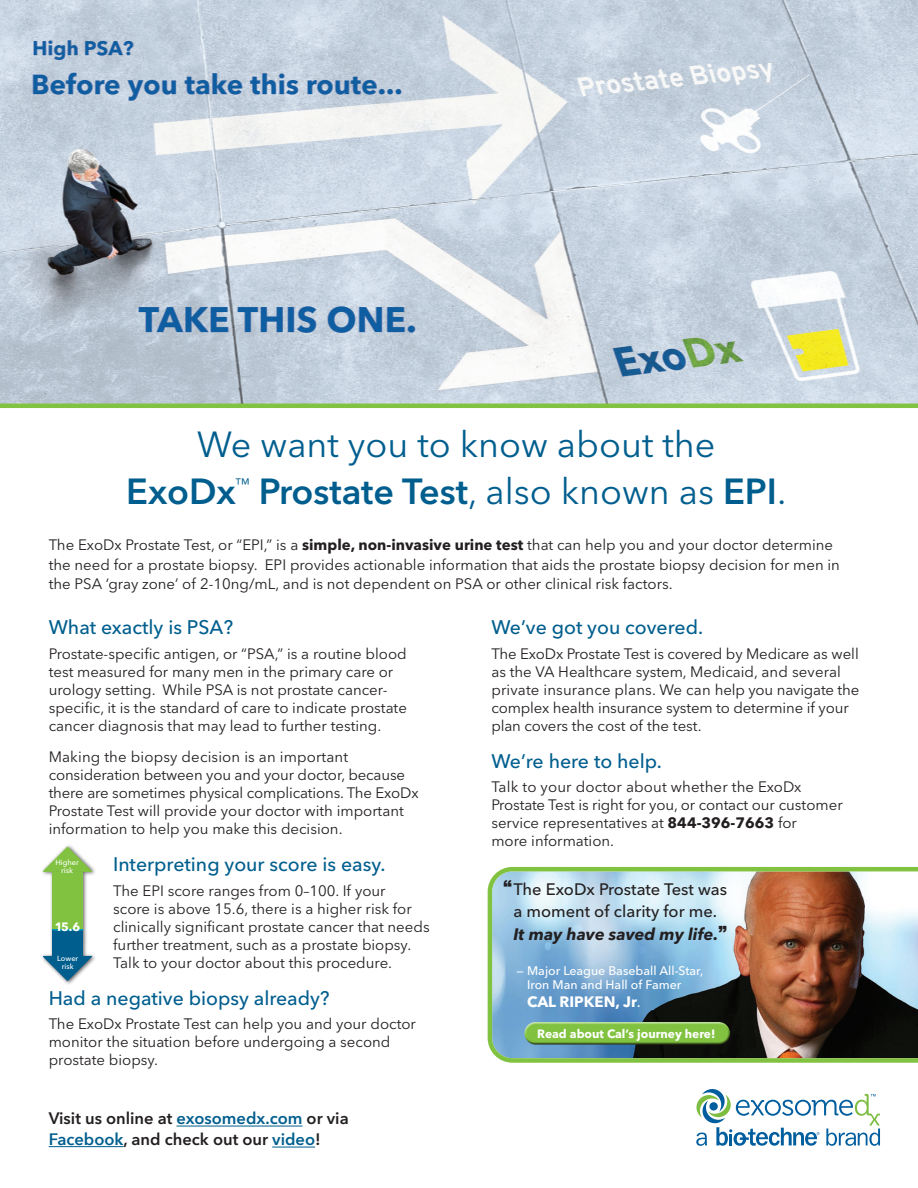
<style>
.page{position:relative;width:918px;height:1188px;background:#fff}
.page>*{position:absolute;margin:0;border:0;box-sizing:border-box;transform-origin:0 0}
.t1{font:600 36px "Avenir Next LT Pro";color:#005e8e}
.t2{font:36px "Avenir Next LT Pro";color:#005e8e}
.t3{font:500 19.5px "Avenir Next LT Pro";color:#005e8e}
.t4{font:500 16.5px/22.5px "Avenir Next LT Pro";color:#231f20;text-align:center}
.t5{font:600 16.5px/21px "Avenir Next LT Pro";color:#231f20}
.t6{font:15px/18px "Avenir Next LT Pro";color:#231f20}
.t7{font:700 15px "Avenir Next LT Pro";color:#fff}
.t8{font:15px "Avenir Next LT Pro";color:#005e8e}
.t9{font:500 12.3px/14.9px "Avenir Next LT Pro";color:#fff}
.t10{font:700 12px "Avenir Next LT Pro";color:#fff}
.t11{font:500 7.5px/7.5px "Avenir Next LT Pro";color:#fff;text-align:center}
.s1{font-weight:400}
.s2{font-weight:700}
.s3{font-weight:700;font-style:italic}
.s4{font-family:"Arial";font-weight:900}
.s5{font-weight:600;font-size:12.3px}
.s6{color:#005e8e}
.s7{font-family:"Avenir Next";color:#005e8e}
</style>
<div class="page">
<svg style="left:0;top:0;width:918px;height:408px;background:#c4d0d9"></svg>
<svg style="left:696px;top:1089px;width:184px;height:57px"></svg>
<hr style="left:176px;top:1126px;width:127px;height:1px;background:#005e8e">
<hr style="left:49px;top:1146px;width:75px;height:1px;background:#005e8e">
<hr style="left:272px;top:1147px;width:43px;height:1px;background:#005e8e">
<div style="left:40px;top:844px;width:57px;height:142px;background:#231f20;opacity:.75"></div>
<div style="left:52px;top:872px;width:31px;height:71px;background:#81c340"></div>
<div style="left:52px;top:930px;width:31px;height:26px;background:#005e8e"></div>
<svg style="left:43px;top:956px;width:49px;height:25px"></svg>
<svg style="left:43px;top:847px;width:49px;height:25px"></svg>
<hr style="left:52px;top:930px;width:31px;height:1px;background:#00b5d4">
<img style="left:487px;top:866px;width:431px;height:197px">
<div style="left:522px;top:1021px;width:209px;height:18px;background:#fff;opacity:.75"></div>
<div style="left:523px;top:1025px;width:208px;height:22px;background:#231f20;opacity:.75"></div>
<h1 class="t2" style="left:197px;top:423px;width:520px">We want you to know about the</h1>
<h1 class="t1" style="left:126px;top:469px;width:111px">ExoDx</h1>
<p class="t8" style="left:235px;top:474px;width:16px">™</p>
<h1 class="t1" style="left:259px;top:469px;width:529px">Prostate Test<span class="s1">, also known as</span> EPI<span class="s1">.</span></h1>
<p class="t6" style="left:49px;top:535px;width:793px;line-height:19.5px">The ExoDx Prostate Test, or “EPI,” is a <span class="s2">simple, non-invasive urine test</span> that can help you and your doctor determine the need for a prostate biopsy. EPI provides actionable information that aids the prostate biopsy decision for men in the PSA ‘gray zone’ of 2-10ng/mL, and is not dependent on PSA or other clinical risk factors.</p>
<h2 class="t3" style="left:49px;top:615px;width:186px">What exactly is PSA?</h2>
<p class="t6" style="left:49px;top:644px;width:360px">Prostate-specific antigen, or “PSA,” is a routine blood test measured for many men in the primary care or urology setting. While PSA is not prostate cancer&shy;specific, it is the standard of care to indicate prostate cancer diagnosis that may lead to further testing.</p>
<p class="t6" style="left:49px;top:748px;width:372px">Making the biopsy decision is an important consideration between you and your doctor, because there are sometimes physical complications. The ExoDx Prostate Test will provide your doctor with important information to help you make this decision.</p>
<h2 class="t3" style="left:113px;top:852px;width:274px">Interpreting your score is easy.</h2>
<p class="t6" style="left:113px;top:882px;width:318px">The EPI score ranges from 0–100. If your<br>score is above 15.6, there is a higher risk for clinically significant prostate cancer that needs further treatment, such as a prostate biopsy.<br>Talk to your doctor about this procedure.</p>
<h2 class="t3" style="left:49px;top:986px;width:283px">Had a negative biopsy already?</h2>
<p class="t6" style="left:49px;top:1015px;width:369px">The ExoDx Prostate Test can help you and your doctor monitor the situation before undergoing a second prostate biopsy.</p>
<h2 class="t3" style="left:491px;top:615px;width:213px">We’ve got you covered.</h2>
<p class="t6" style="left:491px;top:644px;width:370px">The ExoDx Prostate Test is covered by Medicare as well as the VA Healthcare system, Medicaid, and several private insurance plans. We can help you navigate the complex health insurance system to determine if your plan covers the cost of the test.</p>
<h2 class="t3" style="left:491px;top:749px;width:172px">We’re here to help.</h2>
<p class="t6" style="left:491px;top:778px;width:353px">Talk to your doctor about whether the ExoDx Prostate Test is right for you, or contact our customer service representatives at <span class="s2">844-396-7663</span> for<br>more information.</p>
<p class="t4" style="left:504px;top:878px;width:225px"><sup>“</sup>The ExoDx Prostate Test was a moment of clarity for me.<br><span class="s3">It may have saved my life.</span><span class="s4">”</span></p>
<p class="t9" style="left:527px;top:963px;width:178px;text-indent:-11px">— Major League Baseball All-Star,<br>Iron Man and Hall of Famer</p>
<p class="t7" style="left:527px;top:993px;width:115px">CAL RIPKEN, Jr<span class="s5">.</span></p>
<p class="t10" style="left:537px;top:1026px;width:180px">Read about Cal’s journey here!</p>
<p class="t11" style="left:55px;top:859px;width:25px">Higher risk</p>
<p class="t10" style="left:55px;top:919px;width:27px">15.6</p>
<p class="t11" style="left:57px;top:955px;width:23px">Lower risk</p>
<p class="t5" style="left:49px;top:1108px;width:302px">Visit us online at <span class="s6">exosomedx.com</span> or via<br><span class="s7">Facebook</span>, and check out our <span class="s6">video</span>!</p>
</div>
